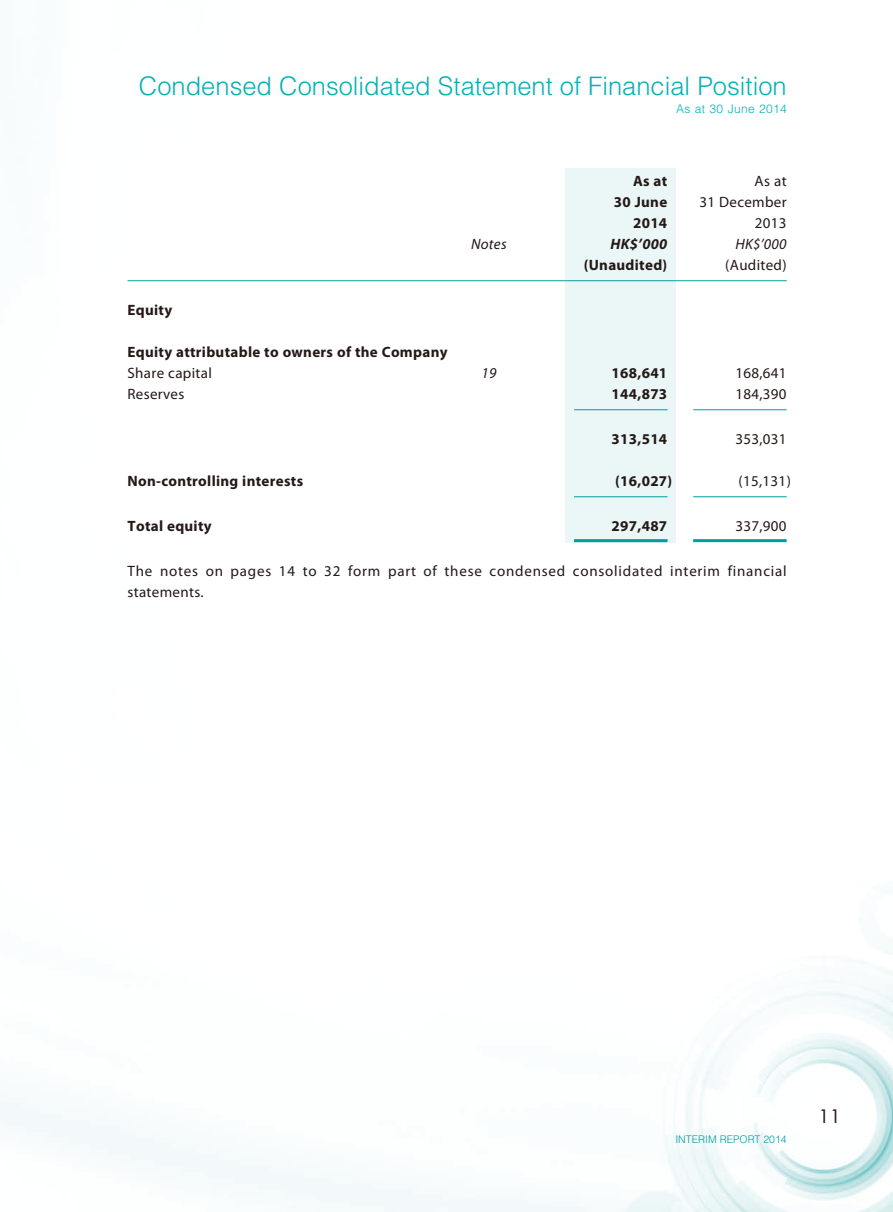
<style>
.page{position:relative;width:893px;height:1212px;background:#fff}
.page>*{position:absolute;margin:0;border:0;box-sizing:border-box;transform-origin:0 0}
.t1{font:300 25.5px "Helvetica LT Std";color:#00b2b6}
.t2{font:18px "Futura Std";color:#231916}
.t3{font:700 15px "Myriad Pro";letter-spacing:.02em;color:#231916}
.t4{font:15px/21px "Myriad Pro";letter-spacing:.05em;color:#231916}
.t5{font:15px "Myriad Pro";letter-spacing:.02em;color:#231916}
.t6{font:italic 15px "Myriad Pro";letter-spacing:.02em;color:#231916}
.t7{font:italic 700 15px "Myriad Pro";color:#231916}
.t8{font:300 12px "Helvetica LT Std";letter-spacing:.03em;color:#00b2b6}
.t9{font:300 10.5px "Helvetica LT Std";color:#009ea1}
</style>
<div class="page">
<img style="left:0;top:168px;width:893px;height:1044px">
<div style="left:566px;top:168px;width:110px;height:374px;background:#ebf6f7"></div>
<hr style="left:128px;top:280px;width:659px;height:1px;background:#009ea1">
<hr style="left:574px;top:409px;width:93px;height:1px;background:#009ea1">
<hr style="left:693px;top:409px;width:94px;height:1px;background:#009ea1">
<hr style="left:574px;top:496px;width:93px;height:1px;background:#009ea1">
<hr style="left:693px;top:496px;width:94px;height:1px;background:#009ea1">
<hr style="left:574px;top:539px;width:93px;height:3px;background:#009ea1">
<hr style="left:693px;top:539px;width:94px;height:3px;background:#009ea1">
<h1 class="t1" style="left:139px;top:70px;width:649px">Condensed Consolidated Statement of Financial Position</h1>
<p class="t8" style="left:676px;top:101px;width:112px">As at 30 June 2014</p>
<p class="t3" style="left:633px;top:171px;width:36px">As at</p>
<p class="t5" style="left:755px;top:171px;width:34px">As at</p>
<p class="t3" style="left:614px;top:192px;width:55px">30 June</p>
<p class="t5" style="left:699px;top:192px;width:89px">31 December</p>
<p class="t3" style="left:633px;top:213px;width:36px">2014</p>
<p class="t5" style="left:755px;top:213px;width:33px">2013</p>
<p class="t6" style="left:471px;top:234px;width:37px">Notes</p>
<p class="t7" style="left:610px;top:234px;width:58px">HK$’000</p>
<p class="t6" style="left:735px;top:234px;width:53px">HK$’000</p>
<p class="t3" style="left:584px;top:255px;width:85px">(Unaudited)</p>
<p class="t5" style="left:725px;top:255px;width:63px">(Audited)</p>
<p class="t3" style="left:128px;top:300px;width:46px">Equity</p>
<p class="t3" style="left:128px;top:342px;width:322px">Equity attributable to owners of the Company</p>
<p class="t5" style="left:128px;top:363px;width:86px">Share capital</p>
<p class="t6" style="left:481px;top:363px;width:17px">19</p>
<p class="t3" style="left:612px;top:363px;width:57px">168,641</p>
<p class="t5" style="left:735px;top:363px;width:53px">168,641</p>
<p class="t5" style="left:128px;top:384px;width:58px">Reserves</p>
<p class="t3" style="left:612px;top:384px;width:57px">144,873</p>
<p class="t5" style="left:735px;top:384px;width:53px">184,390</p>
<p class="t3" style="left:612px;top:429px;width:57px">313,514</p>
<p class="t5" style="left:735px;top:429px;width:53px">353,031</p>
<p class="t3" style="left:128px;top:471px;width:177px">Non-controlling interests</p>
<p class="t3" style="left:615px;top:471px;width:59px">(16,027)</p>
<p class="t5" style="left:739px;top:471px;width:54px">(15,131)</p>
<p class="t3" style="left:128px;top:516px;width:86px">Total equity</p>
<p class="t3" style="left:612px;top:516px;width:57px">297,487</p>
<p class="t5" style="left:735px;top:516px;width:53px">337,900</p>
<p class="t4" style="left:128px;top:560px;width:661px">The notes on pages 14 to 32 form part of these condensed consolidated interim financial statements.</p>
<p class="t9" style="left:675px;top:1133px;width:113px">INTERIM REPORT 2014</p>
<p class="t2" style="left:819px;top:1105px;width:24px">11</p>
</div>
